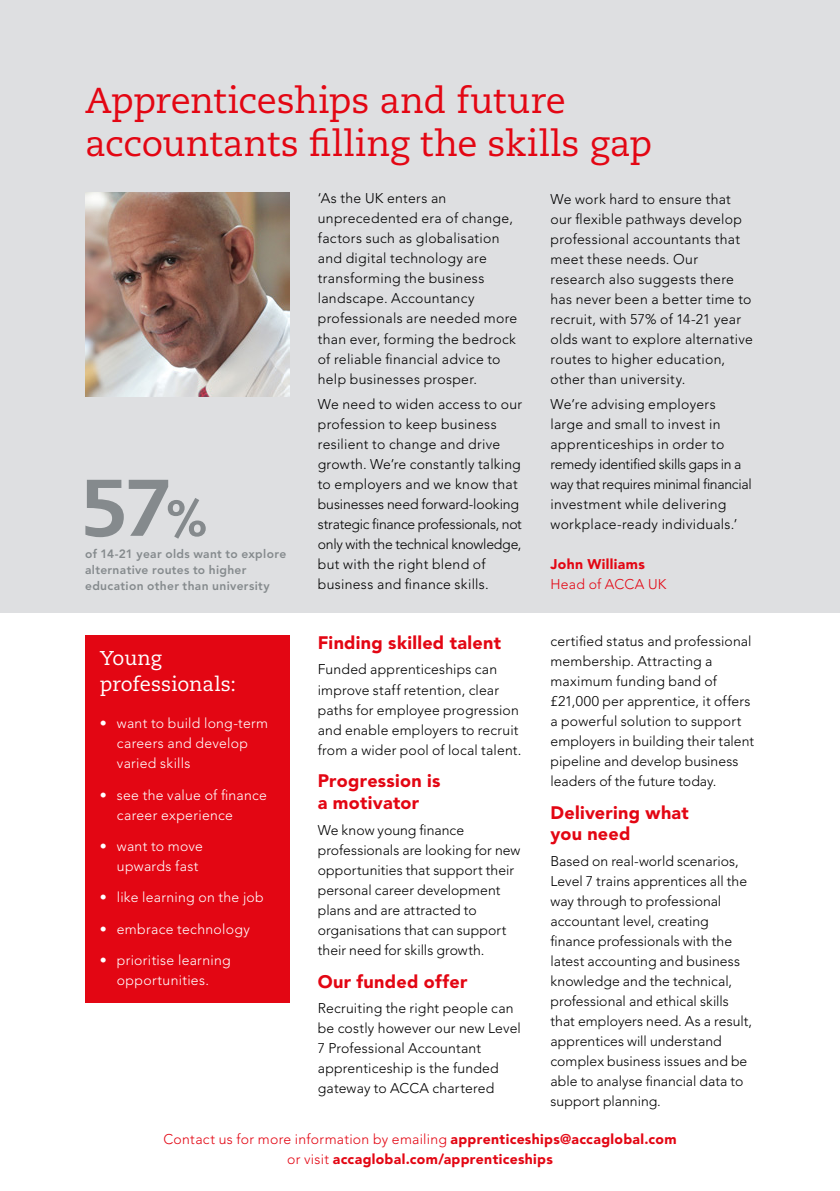
<style>
.page{position:relative;width:840px;height:1191px;background:#fff}
.page>*{position:absolute;margin:0;border:0;box-sizing:border-box;transform-origin:0 0}
.t1{font:800 80px "Caecilia LT Std";color:#858a8d}
.t2{font:36px/43.2px "Caecilia LT Std";letter-spacing:-.005em;color:#e30613}
.t3{font:20px/26px "Caecilia LT Std";color:#fff}
.t4{font:900 18px/21.6px "Avenir LT Std";letter-spacing:.015em;color:#e30613}
.t5{font:300 14px/20px "Avenir LT Std";letter-spacing:.01em;color:#000}
.t6{font:300 14px/20px "Avenir LT Std";letter-spacing:.02em;color:#fff}
.t7{font:900 14px/20px "Avenir LT Std";letter-spacing:.025em;color:#e30613;text-align:center}
.t8{font:300 14px "Avenir LT Std";letter-spacing:.015em;color:#e30613}
.t9{font:800 12px/16px "Avenir LT Std";letter-spacing:.03em;color:#858a8d}
.s1{font-size:50px}
.s2{font-weight:300}
</style>
<div class="page">
<div style="left:85px;top:635px;width:204px;height:368px;background:#e30613"></div>
<div style="left:0;top:0;width:839px;height:612px;background:#dedfe1"></div>
<img style="left:85px;top:193px;width:204px;height:204px">
<h2 class="t2" style="left:85px;top:79px;width:568px">Apprenticeships and future accountants filling the skills gap</h2>
<p class="t5" style="left:317px;top:189px;width:201px">‘As the UK enters an unprecedented era of change, factors such as globalisation and digital technology are transforming the business landscape. Accountancy professionals are needed more than ever, forming the bedrock of reliable financial advice to help businesses prosper.</p>
<p class="t5" style="left:317px;top:394px;width:206px">We need to widen access to our profession to keep business resilient to change and drive growth. We’re constantly talking to employers and we know that businesses need forward-looking strategic finance professionals, not only with the technical knowledge, but with the right blend of business and finance skills.</p>
<p class="t5" style="left:550px;top:189px;width:204px">We work hard to ensure that our flexible pathways develop professional accountants that meet these needs. Our research also suggests there has never been a better time to recruit, with 57% of 14-21 year olds want to explore alternative routes to higher education, other than university.</p>
<p class="t5" style="left:550px;top:394px;width:202px">We’re advising employers large and small to invest in apprenticeships in order to remedy identified skills gaps in a way that requires minimal financial investment while delivering workplace-ready individuals.’</p>
<p class="t7" style="left:550px;top:554px;width:96px">John Williams</p>
<p class="t8" style="left:550px;top:576px;width:117px">Head of ACCA UK</p>
<h1 class="t1" style="left:81px;top:458px;width:128px">57<span class="s1">%</span></h1>
<p class="t9" style="left:85px;top:545px;width:202px">of 14-21 year olds want to explore alternative routes to higher education other than university</p>
<p class="t5" style="left:550px;top:631px;width:205px">certified status and professional membership. Attracting a maximum funding band of £21,000 per apprentice, it offers a powerful solution to support employers in building their talent pipeline and develop business leaders of the future today.</p>
<p class="t4" style="left:550px;top:801px;width:140px">Delivering what you need</p>
<p class="t5" style="left:550px;top:851px;width:203px">Based on real-world scenarios,<br>Level 7 trains apprentices all the way through to professional accountant level, creating finance professionals with the latest accounting and business knowledge and the technical, professional and ethical skills that employers need. As a result, apprentices will understand complex business issues and be able to analyse financial data to support planning.</p>
<p class="t7" style="left:163px;top:1128px;width:514px"><span class="s2">Contact us for more information by emailing</span> apprenticeships@accaglobal.com <span class="s2">or visit</span> accaglobal.com/apprenticeships</p>
<p class="t4" style="left:317px;top:631px;width:185px">Finding skilled talent</p>
<p class="t5" style="left:317px;top:659px;width:205px">Funded apprenticeships can improve staff retention, clear paths for employee progression and enable employers to recruit from a wider pool of local talent.</p>
<p class="t4" style="left:317px;top:770px;width:124px">Progression is a motivator</p>
<p class="t5" style="left:317px;top:820px;width:204px">We know young finance professionals are looking for new opportunities that support their personal career development plans and are attracted to organisations that can support their need for skills growth.</p>
<p class="t4" style="left:317px;top:970px;width:151px">Our funded offer</p>
<p class="t5" style="left:317px;top:998px;width:204px">Recruiting the right people can be costly however our new Level<br>7 Professional Accountant apprenticeship is the funded gateway to ACCA chartered</p>
<h3 class="t3" style="left:100px;top:645px;width:138px">Young professionals:</h3>
<p class="t6" style="left:117px;top:713px;width:153px;text-indent:-17px">• want to build long-term careers and develop varied skills</p>
<p class="t6" style="left:117px;top:785px;width:152px;text-indent:-17px">• see the value of finance career experience</p>
<p class="t6" style="left:117px;top:836px;width:88px;text-indent:-17px">• want to move upwards fast</p>
<p class="t6" style="left:100px;top:887px;width:165px">• like learning on the job</p>
<p class="t6" style="left:100px;top:919px;width:151px">• embrace technology</p>
<p class="t6" style="left:100px;top:950px;width:132px;text-align:center">• prioritise learning opportunities.</p>
</div>
